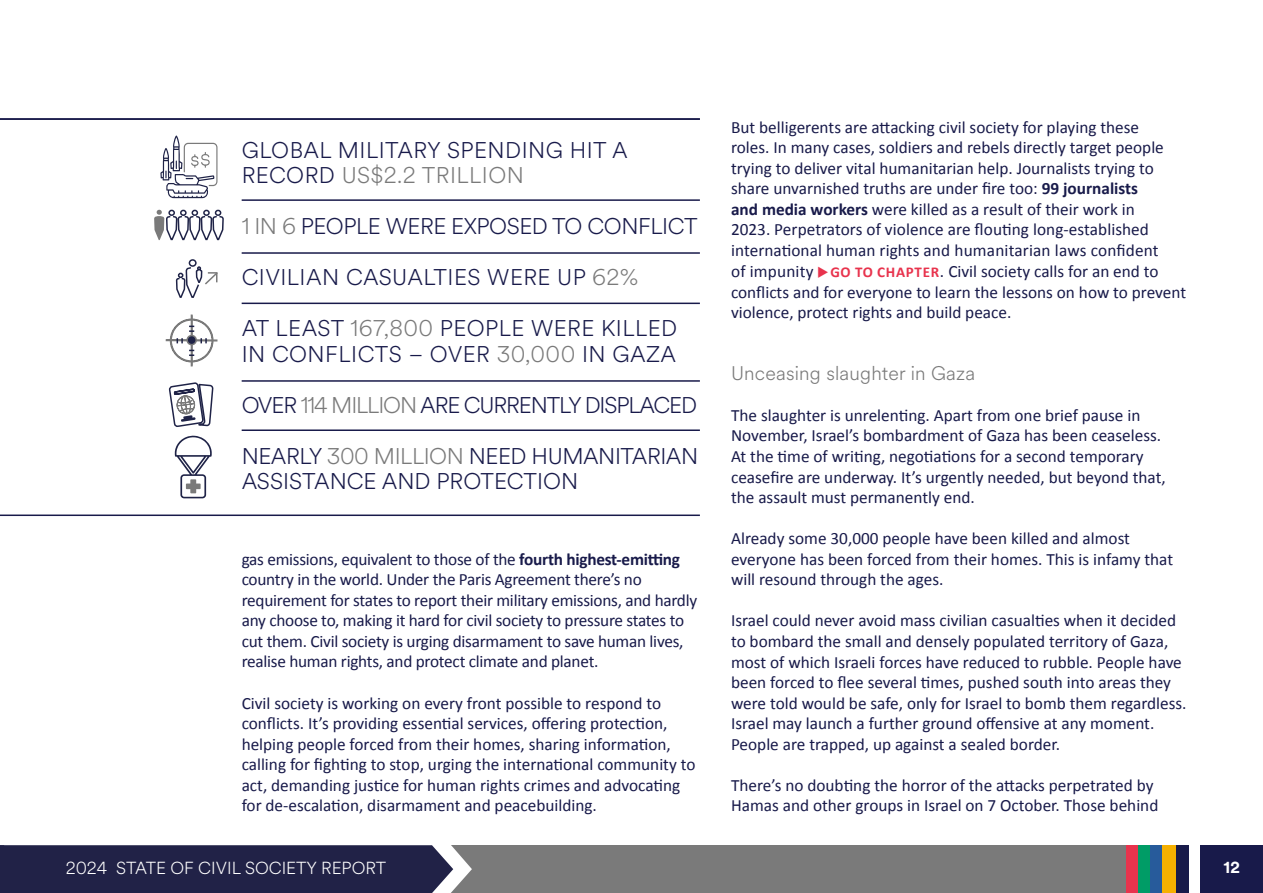
<style>
.page{position:relative;width:1263px;height:893px;background:#fff}
.page>*{position:absolute;margin:0;border:0;box-sizing:border-box;transform-origin:0 0}
.t1{font:300 22.5px/25.5px "Circular Spotify Text";letter-spacing:.02em;color:#181a4a}
.t2{font:300 22.5px/25.5px "Circular Spotify Text";letter-spacing:-.02em;color:#181a4a}
.t3{font:300 22.5px "Circular Spotify Text";letter-spacing:-.05em;color:#181a4a}
.t4{font:300 19.5px "Circular Spotify Text";letter-spacing:.01em;color:#7a7a7a}
.t5{font:17.25px/20.5px "Calibri";color:#181a4a}
.t6{font:300 17.25px "Circular Spotify Text";color:#fff}
.t7{font:700 17.25px "Circular Std";color:#fff}
.s1{color:#7a7a7a}
.s2{font-weight:700}
.s3{color:#e8334d}
.s4{font-weight:700;font-size:15px;color:#e8334d}
</style>
<div class="page">
<div style="left:1168px;top:845px;width:95px;height:48px;background:#181a4a"></div>
<div style="left:866px;top:845px;width:334px;height:48px;background:#fff"></div>
<div style="left:1125px;top:845px;width:64px;height:48px;background:#181a4a"></div>
<div style="left:1124px;top:845px;width:51px;height:48px;background:#f5b000"></div>
<div style="left:1124px;top:845px;width:38px;height:48px;background:#275b9b"></div>
<div style="left:1124px;top:845px;width:25px;height:48px;background:#009c66"></div>
<div style="left:1124px;top:845px;width:14px;height:48px;background:#e8334d"></div>
<div style="left:430px;top:845px;width:695px;height:48px;background:#7a7a7a"></div>
<svg style="left:0;top:845px;width:472px;height:48px;background:#2c2d50"></svg>
<hr style="left:0;top:118px;width:700px;height:2px;background:#181a4a">
<hr style="left:242px;top:199px;width:458px;height:2px;background:#181a4a">
<hr style="left:242px;top:252px;width:458px;height:2px;background:#181a4a">
<hr style="left:242px;top:303px;width:458px;height:1px;background:#181a4a">
<hr style="left:242px;top:380px;width:458px;height:2px;background:#181a4a">
<hr style="left:242px;top:429px;width:458px;height:2px;background:#181a4a">
<hr style="left:0;top:514px;width:700px;height:2px;background:#181a4a">
<svg style="left:154px;top:135px;width:70px;height:163px"></svg>
<div style="left:191px;top:315px;width:2px;height:51px;border:2px solid #7a7a7a"></div>
<div style="left:166px;top:339px;width:51px;height:3px;border:2px solid #7a7a7a"></div>
<svg style="left:169px;top:318px;width:45px;height:45px"></svg>
<svg style="left:174px;top:436px;width:38px;height:62px"></svg>
<svg style="left:169px;top:382px;width:45px;height:45px"></svg>
<h1 class="t1" style="left:242px;top:138px;width:388px">GLOBAL MILITARY SPENDING HIT A<br>RECORD <span class="s1">US$2.2 TRILLION</span></h1>
<h1 class="t2" style="left:242px;top:214px;width:457px"><span class="s1">1 IN 6</span> PEOPLE WERE EXPOSED TO CONFLICT</h1>
<h1 class="t1" style="left:242px;top:265px;width:398px">CIVILIAN CASUALTIES WERE UP <span class="s1">62%</span></h1>
<h1 class="t1" style="left:242px;top:316px;width:437px">AT LEAST <span class="s1">167,800</span> PEOPLE WERE KILLED<br>IN CONFLICTS – OVER <span class="s1">30,000</span> IN GAZA</h1>
<h1 class="t3" style="left:242px;top:389px;width:457px">OVER <span class="s1">114 MILLION</span> ARE CURRENTLY DISPLACED</h1>
<h1 class="t2" style="left:242px;top:444px;width:458px">NEARLY <span class="s1">300 MILLION</span> NEED HUMANITARIAN<br>ASSISTANCE AND PROTECTION</h1>
<p class="t5" style="left:242px;top:549px;width:457px">gas emissions, equivalent to those of the <span class="s2">fourth highest-emitting </span>country in the world. Under the Paris Agreement there’s no requirement for states to report their military emissions, and hardly any choose to, making it hard for civil society to pressure states to cut them. Civil society is urging disarmament to save human lives, realise human rights, and protect climate and planet.</p>
<p class="t5" style="left:242px;top:693px;width:455px">Civil society is working on every front possible to respond to conflicts. It’s providing essential services, offering protection, helping people forced from their homes, sharing information, calling for fighting to stop, urging the international community to act, demanding justice for human rights crimes and advocating for de-escalation, disarmament and peacebuilding.</p>
<p class="t6" style="left:66px;top:856px;width:322px">2024 STATE OF CIVIL SOCIETY REPORT</p>
<p class="t5" style="left:731px;top:117px;width:457px">But belligerents are attacking civil society for playing these<br>roles. In many cases, soldiers and rebels directly target people trying to deliver vital humanitarian help. Journalists trying to share unvarnished truths are under fire too: <span class="s2">99 journalists<br>and media workers</span> were killed as a result of their work in<br>2023. Perpetrators of violence are flouting long-established international human rights and humanitarian laws confident<br>of impunity <span class="s3">◆</span><span class="s4">GO TO CHAPTER</span>. Civil society calls for an end to conflicts and for everyone to learn the lessons on how to prevent violence, protect rights and build peace.</p>
<p class="t4" style="left:731px;top:360px;width:246px">Unceasing slaughter in Gaza</p>
<p class="t5" style="left:731px;top:405px;width:436px">The slaughter is unrelenting. Apart from one brief pause in November, Israel’s bombardment of Gaza has been ceaseless.<br>At the time of writing, negotiations for a second temporary ceasefire are underway. It’s urgently needed, but beyond that, the assault must permanently end.</p>
<p class="t5" style="left:731px;top:528px;width:444px">Already some 30,000 people have been killed and almost everyone has been forced from their homes. This is infamy that will resound through the ages.</p>
<p class="t5" style="left:731px;top:610px;width:457px">Israel could never avoid mass civilian casualties when it decided to bombard the small and densely populated territory of Gaza, most of which Israeli forces have reduced to rubble. People have been forced to flee several times, pushed south into areas they were told would be safe, only for Israel to bomb them regardless.<br>Israel may launch a further ground offensive at any moment.<br>People are trapped, up against a sealed border.</p>
<p class="t5" style="left:731px;top:775px;width:429px">There’s no doubting the horror of the attacks perpetrated by<br>Hamas and other groups in Israel on 7 October. Those behind</p>
<p class="t7" style="left:1223px;top:856px;width:18px">12</p>
</div>
